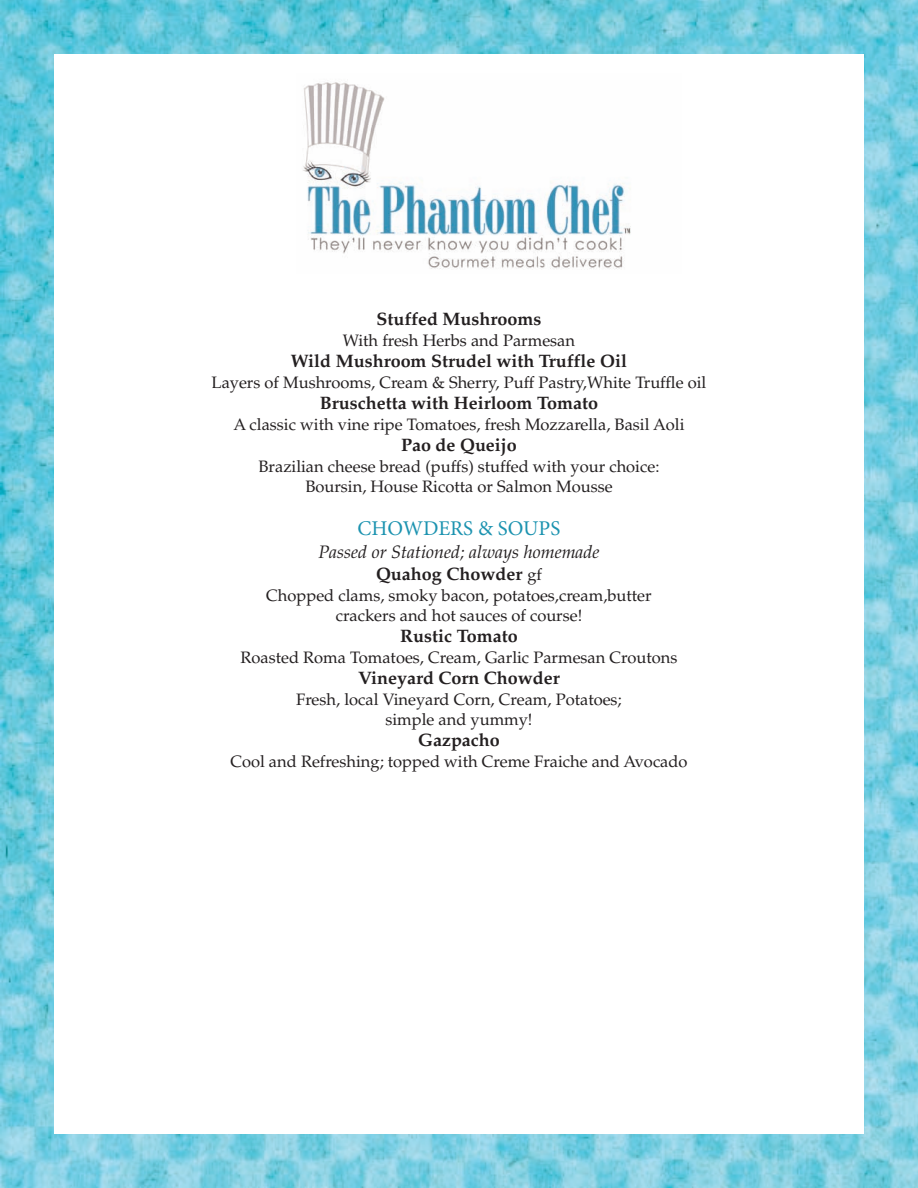
<style>
.page{position:relative;width:918px;height:1188px;background:#fff}
.page>*{position:absolute;margin:0;border:0;box-sizing:border-box;transform-origin:0 0}
.t1{font:21px "Minion Pro";color:#1c93b0}
.t2{font:700 18px "Palatino";color:#231f20}
.t3{font:italic 18px/21.9px "Palatino";color:#231f20;text-align:center}
.t4{font:16.5px/20.1px "Palatino";color:#231f20;text-align:center}
.s1{font-weight:700;font-style:normal}
.s2{font-style:normal;font-size:16.5px}
</style>
<div class="page">
<img style="left:0;top:0;width:918px;height:1188px">
<div style="left:54px;top:54px;width:810px;height:1080px;background:#fff"></div>
<img style="left:303px;top:82px;width:328px;height:187px">
<p class="t2" style="left:376px;top:312px;width:167px">Stuffed Mushrooms</p>
<p class="t4" style="left:343px;top:332px;width:234px">With fresh Herbs and Parmesan</p>
<p class="t2" style="left:291px;top:354px;width:338px">Wild Mushroom Strudel with Truffle Oil</p>
<p class="t4" style="left:212px;top:374px;width:496px">Layers of Mushrooms, Cream &amp; Sherry, Puff Pastry,White Truffle oil</p>
<p class="t2" style="left:320px;top:396px;width:280px">Bruschetta with Heirloom Tomato</p>
<p class="t4" style="left:234px;top:416px;width:452px">A classic with vine ripe Tomatoes, fresh Mozzarella, Basil Aoli</p>
<p class="t2" style="left:401px;top:438px;width:117px">Pao de Queijo</p>
<p class="t4" style="left:259px;top:458px;width:402px">Brazilian cheese bread (puffs) stuffed with your choice:<br>Boursin, House Ricotta or Salmon Mousse</p>
<p class="t1" style="left:358px;top:521px;width:204px">CHOWDERS &amp; SOUPS</p>
<p class="t3" style="left:318px;top:543px;width:283px">Passed or Stationed; always homemade<br><span class="s1">Quahog Chowder</span> <span class="s2">gf</span></p>
<p class="t4" style="left:266px;top:587px;width:387px">Chopped clams, smoky bacon, potatoes,cream,butter crackers and hot sauces of course!</p>
<p class="t2" style="left:400px;top:629px;width:119px">Rustic Tomato</p>
<p class="t4" style="left:241px;top:649px;width:438px">Roasted Roma Tomatoes, Cream, Garlic Parmesan Croutons</p>
<p class="t2" style="left:358px;top:671px;width:203px">Vineyard Corn Chowder</p>
<p class="t4" style="left:296px;top:691px;width:327px">Fresh, local Vineyard Corn, Cream, Potatoes; simple and yummy!</p>
<p class="t2" style="left:418px;top:734px;width:83px">Gazpacho</p>
<p class="t4" style="left:230px;top:754px;width:459px">Cool and Refreshing; topped with Creme Fraiche and Avocado</p>
</div>
